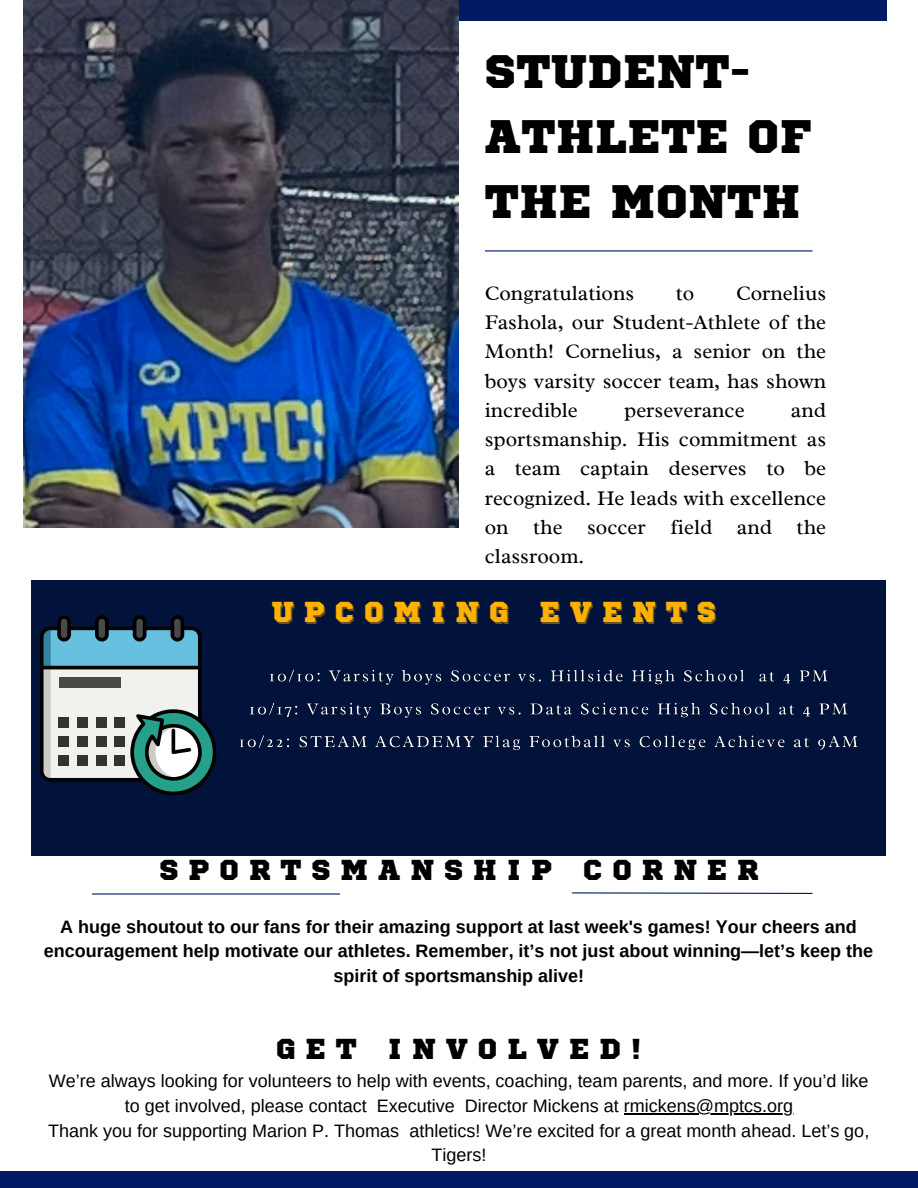
<style>
.page{position:relative;width:918px;height:1188px;background:#fff}
.page>*{position:absolute;margin:0;border:0;box-sizing:border-box;transform-origin:0 0}
.t1{font:46.8px/65.2px "Sports World";letter-spacing:.01em;color:#000}
.t2{font:28.65px "Sports World";letter-spacing:.35em;color:#000}
.t3{font:28.65px "Sports World";letter-spacing:.35em;color:#ffb100}
.t4{font:21.15px/29.2px "Radley";color:#000;text-align:justify}
.t5{font:18px/24.8px "Arimo";color:#000;text-align:center}
.t6{font:700 18px/24.8px "Arimo";color:#000;text-align:center}
</style>
<div class="page">
<img style="left:24px;top:0;width:435px;height:528px">
<hr style="left:485px;top:250px;width:327px;height:2px;background:#001a64">
<div style="left:459px;top:0;width:427px;height:20px;background:#001a64"></div>
<div style="left:0;top:1171px;width:918px;height:17px;background:#001a64"></div>
<hr style="left:92px;top:893px;width:248px;height:2px;background:#001a64">
<svg style="left:571px;top:892px;width:242px;height:2px"></svg>
<div style="left:32px;top:580px;width:854px;height:276px;background:#02133b"></div>
<svg style="left:40px;top:615px;width:177px;height:181px"></svg>
<hr style="left:624px;top:1113px;width:169px;height:1px;background:#000">
<img style="left:239px;top:669px;width:619px;height:82px">
<h1 class="t1" style="left:485px;top:41px;width:329px">STUDENT-<br>ATHLETE OF<br>THE MONTH</h1>
<h2 class="t4" style="left:485px;top:278px;width:343px;text-indent:251px">Cornelius Fashola, our Student-Athlete of the Month! Cornelius, a senior on the boys varsity soccer team, has shown incredible</h2>
<h2 class="t4" style="left:485px;top:278px;width:151px">Congratulations</h2>
<h2 class="t4" style="left:676px;top:278px;width:20px">to</h2>
<h2 class="t4" style="left:485px;top:395px;width:343px;text-indent:306px">and sportsmanship. His commitment as a team captain deserves to be recognized. He leads with excellence on the soccer field and the classroom.</h2>
<h2 class="t4" style="left:624px;top:395px;width:122px">perseverance</h2>
<p class="t3" style="left:272px;top:599px;width:446px">UPCOMING EVENTS</p>
<h3 class="t2" style="left:159px;top:857px;width:601px">SPORTSMANSHIP CORNER</h3>
<p class="t6" style="left:44px;top:914px;width:831px">A huge shoutout to our fans for their amazing support at last week's games! Your cheers and encouragement help motivate our athletes. Remember, it’s not just about winning—let’s keep the spirit of sportsmanship alive!</p>
<h2 class="t2" style="left:276px;top:1036px;width:367px">GET INVOLVED!</h2>
<h4 class="t5" style="left:49px;top:1069px;width:821px">We’re always looking for volunteers to help with events, coaching, team parents, and more. If you’d like to get involved, please contact Executive Director Mickens at rmickens@mptcs.org</h4>
<h2 class="t5" style="left:48px;top:1118px;width:823px">Thank you for supporting Marion P. Thomas athletics! We’re excited for a great month ahead. Let’s go,<br>Tigers!</h2>
</div>
